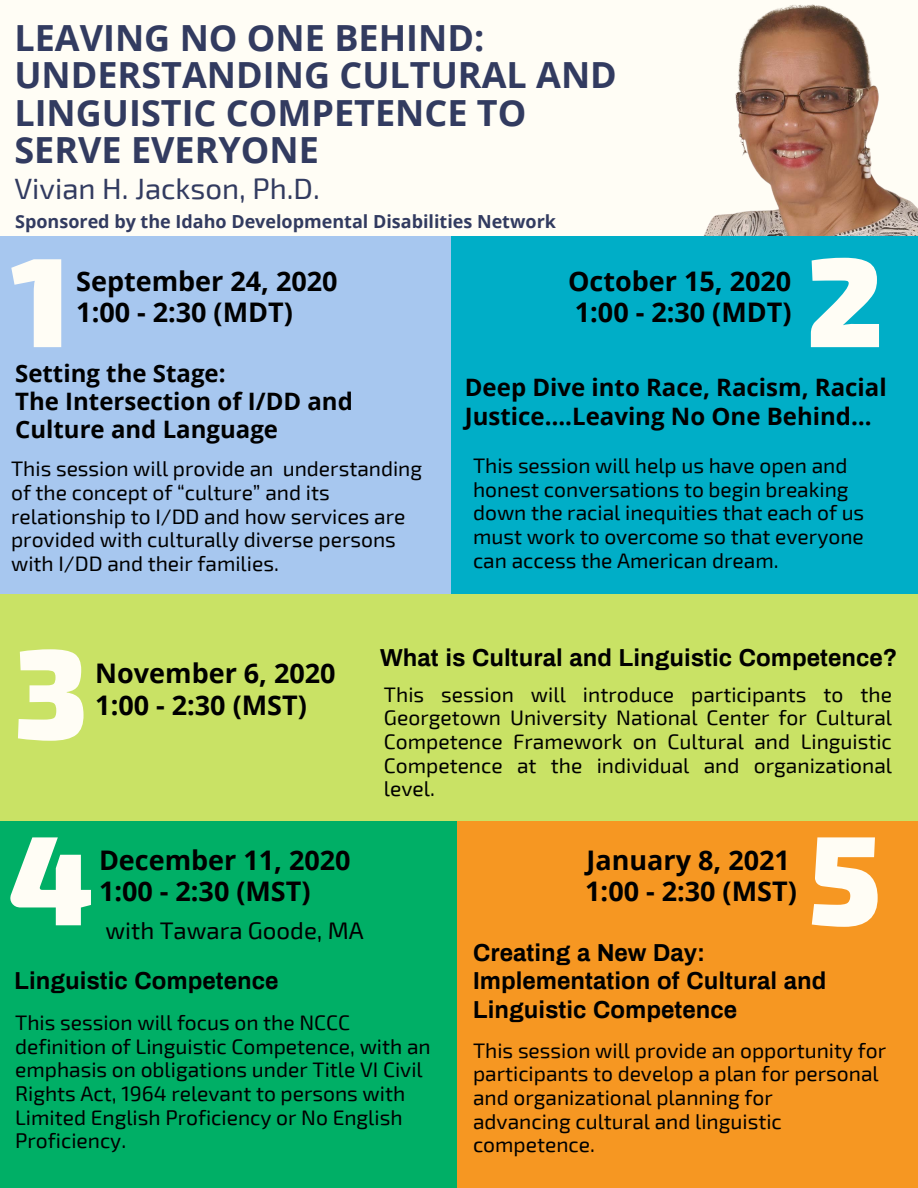
<style>
.page{position:relative;width:918px;height:1188px;background:#fffdf5}
.page>*{position:absolute;margin:0;border:0;box-sizing:border-box;transform-origin:0 0}
.t1{font:900 127.35px "Exo 2";color:#fffdf5}
.t2{font:700 36px/37.3px "Open Sans";color:#323b60}
.t3{font:29.4px "Exo 2";color:#323b60}
.t4{font:700 27px/31.5px "Open Sans";color:#000}
.t5{font:700 24px/28.2px "Archivo";color:#000}
.t6{font:700 24px/28.2px "Open Sans";color:#000}
.t7{font:24px "Exo 2";color:#000}
.t8{font:21px/23.7px "Exo 2";color:#000}
.t9{font:700 18px "Open Sans";color:#323b60}
</style>
<div class="page">
<div style="left:0;top:236px;width:451px;height:377px;background:#a7c7ef"></div>
<img style="left:703px;top:4px;width:215px;height:232px">
<div style="left:451px;top:236px;width:467px;height:377px;background:#00aec7"></div>
<div style="left:0;top:594px;width:918px;height:240px;background:#c9e265"></div>
<div style="left:0;top:821px;width:459px;height:367px;background:#00af66"></div>
<div style="left:458px;top:821px;width:460px;height:367px;background:#f69722"></div>
<h2 class="t2" style="left:14px;top:18px;width:604px">LEAVING NO ONE BEHIND:<br>UNDERSTANDING CULTURAL AND<br>LINGUISTIC COMPETENCE TO<br>SERVE EVERYONE</h2>
<h3 class="t3" style="left:14px;top:170px;width:307px">Vivian H. Jackson, Ph.D.</h3>
<p class="t9" style="left:15px;top:209px;width:542px">Sponsored by the Idaho Developmental Disabilities Network</p>
<h1 class="t1" style="left:807px;top:217px;width:78px">2</h1>
<h1 class="t1" style="left:11px;top:217px;width:61px">1</h1>
<p class="t6" style="left:15px;top:359px;width:339px">Setting the Stage:<br>The Intersection of I/DD and<br>Culture and Language</p>
<p class="t4" style="left:76px;top:264px;width:263px">September 24, 2020<br>1:00 - 2:30 (MDT)</p>
<p class="t4" style="left:568px;top:264px;width:225px">October 15, 2020<br>1:00 - 2:30 (MDT)</p>
<p class="t6" style="left:465px;top:373px;width:423px">Deep Dive into Race, Racism, Racial<br>Justice….Leaving No One Behind…</p>
<p class="t8" style="left:473px;top:453px;width:393px">This session will help us have open and honest conversations to begin breaking down the racial inequities that each of us must work to overcome so that everyone can access the American dream.</p>
<p class="t8" style="left:11px;top:456px;width:413px">This session will provide an understanding of the concept of “culture” and its relationship to I/DD and how services are provided with culturally diverse persons with I/DD and their families.</p>
<h1 class="t1" style="left:14px;top:609px;width:75px">3</h1>
<p class="t4" style="left:95px;top:657px;width:242px">November 6, 2020<br>1:00 - 2:30 (MST)</p>
<p class="t5" style="left:380px;top:643px;width:519px">What is Cultural and Linguistic Competence?</p>
<p class="t8" style="left:384px;top:681px;width:510px;text-align:justify">This session will introduce participants to the Georgetown University National Center for Cultural Competence Framework on Cultural and Linguistic Competence at the individual and organizational level.</p>
<h1 class="t1" style="left:9px;top:795px;width:85px">4</h1>
<p class="t4" style="left:99px;top:843px;width:253px">December 11, 2020<br>1:00 - 2:30 (MST)</p>
<p class="t7" style="left:106px;top:915px;width:260px">with Tawara Goode, MA</p>
<p class="t5" style="left:14px;top:967px;width:265px">Linguistic Competence</p>
<p class="t8" style="left:15px;top:1010px;width:417px">This session will focus on the NCCC definition of Linguistic Competence, with an emphasis on obligations under Title VI Civil Rights Act, 1964 relevant to persons with Limited English Proficiency or No English Proficiency.</p>
<p class="t4" style="left:585px;top:843px;width:213px">January 8, 2021<br>1:00 - 2:30 (MST)</p>
<h1 class="t1" style="left:809px;top:795px;width:74px">5</h1>
<p class="t5" style="left:473px;top:939px;width:355px">Creating a New Day:<br>Implementation of Cultural and<br>Linguistic Competence</p>
<p class="t8" style="left:473px;top:1038px;width:415px">This session will provide an opportunity for participants to develop a plan for personal and organizational planning for<br>advancing cultural and linguistic competence.</p>
</div>
